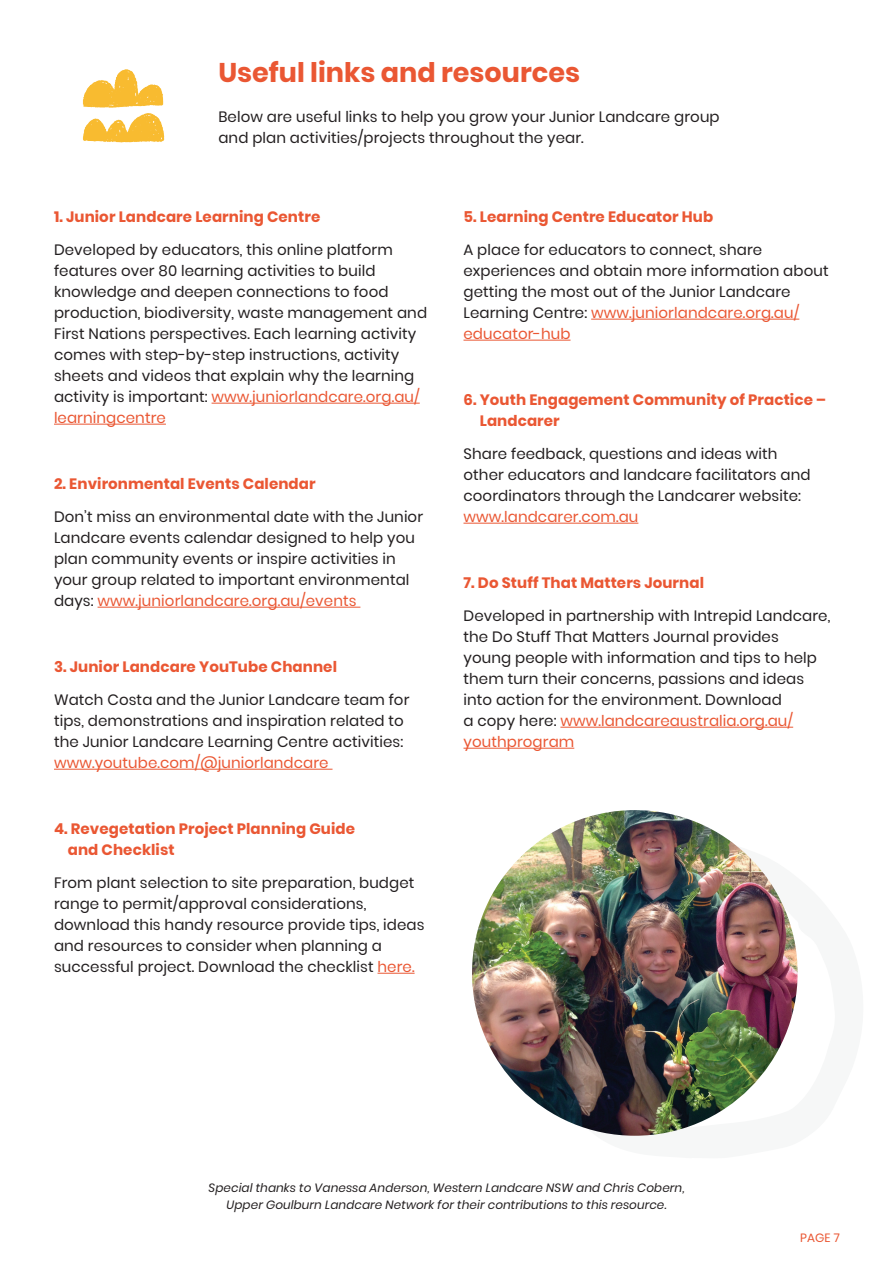
<style>
.page{position:relative;width:893px;height:1263px;background:#fff}
.page>*{position:absolute;margin:0;border:0;box-sizing:border-box;transform-origin:0 0}
.t1{font:700 27px "Poppins";color:#ea5733}
.t2{font:15px/21px "Poppins";letter-spacing:.005em;color:#231f20}
.t3{font:700 15px/21px "Poppins";letter-spacing:.005em;color:#ea5733}
.t4{font:15px "Poppins";letter-spacing:.005em;color:#ea5733}
.t5{font:italic 12px/16.5px "Poppins";letter-spacing:.005em;color:#231f20;text-align:center}
.t6{font:12px "Poppins";color:#ea5733}
.s1{color:#ea5733}
</style>
<div class="page">
<hr style="left:212px;top:403px;width:208px;height:1px;background:#ea5733">
<hr style="left:54px;top:424px;width:112px;height:1px;background:#ea5733">
<hr style="left:98px;top:607px;width:262px;height:1px;background:#ea5733">
<hr style="left:54px;top:769px;width:279px;height:1px;background:#ea5733">
<hr style="left:378px;top:973px;width:37px;height:1px;background:#ea5733">
<hr style="left:591px;top:319px;width:208px;height:1px;background:#ea5733">
<hr style="left:463px;top:340px;width:107px;height:1px;background:#ea5733">
<hr style="left:463px;top:523px;width:175px;height:1px;background:#ea5733">
<hr style="left:560px;top:727px;width:233px;height:1px;background:#ea5733">
<hr style="left:463px;top:748px;width:111px;height:1px;background:#ea5733">
<img style="left:82px;top:69px;width:83px;height:74px">
<img style="left:472px;top:810px;width:326px;height:326px;border-radius:163px">
<h1 class="t1" style="left:218px;top:57px;width:363px">Useful links and resources</h1>
<p class="t2" style="left:218px;top:106px;width:503px">Below are useful links to help you grow your Junior Landcare group and plan activities/projects throughout the year.</p>
<p class="t3" style="left:54px;top:206px;width:268px">1. Junior Landcare Learning Centre</p>
<p class="t2" style="left:54px;top:239px;width:375px">Developed by educators, this online platform features over 80 learning activities to build knowledge and deepen connections to food production, biodiversity, waste management and First Nations perspectives. Each learning activity comes with step-by-step instructions, activity sheets and videos that explain why the learning activity is important: <span class="s1">www.juniorlandcare.org.au/ learningcentre</span></p>
<p class="t3" style="left:54px;top:473px;width:263px">2. Environmental Events Calendar</p>
<p class="t2" style="left:54px;top:506px;width:371px">Don’t miss an environmental date with the Junior Landcare events calendar designed to help you plan community events or inspire activities in your group related to important environmental days: <span class="s1">www.juniorlandcare.org.au/events</span></p>
<p class="t3" style="left:54px;top:656px;width:284px">3. Junior Landcare YouTube Channel</p>
<p class="t2" style="left:54px;top:689px;width:357px">Watch Costa and the Junior Landcare team for tips, demonstrations and inspiration related to the Junior Landcare Learning Centre activities:</p>
<p class="t4" style="left:54px;top:754px;width:276px">www.youtube.com/@juniorlandcare</p>
<p class="t3" style="left:68px;top:818px;width:289px;text-indent:-14px">4. Revegetation Project Planning Guide and Checklist</p>
<p class="t2" style="left:54px;top:872px;width:372px">From plant selection to site preparation, budget range to permit/approval considerations, download this handy resource provide tips, ideas and resources to consider when planning a successful project. Download the checklist <span class="s1">here.</span></p>
<p class="t3" style="left:463px;top:206px;width:251px">5. Learning Centre Educator Hub</p>
<p class="t2" style="left:463px;top:239px;width:367px">A place for educators to connect, share experiences and obtain more information about getting the most out of the Junior Landcare Learning Centre: <span class="s1">www.juniorlandcare.org.au/ educator-hub</span></p>
<p class="t3" style="left:480px;top:389px;width:348px;text-indent:-16px">6. Youth Engagement Community of Practice –<br>Landcarer</p>
<p class="t2" style="left:463px;top:443px;width:349px">Share feedback, questions and ideas with other educators and landcare facilitators and coordinators through the Landcarer website:</p>
<p class="t4" style="left:463px;top:508px;width:176px">www.landcarer.com.au</p>
<p class="t3" style="left:463px;top:572px;width:242px">7. Do Stuff That Matters Journal</p>
<p class="t2" style="left:463px;top:605px;width:368px">Developed in partnership with Intrepid Landcare, the Do Stuff That Matters Journal provides<br>young people with information and tips to help them turn their concerns, passions and ideas into action for the environment. Download<br>a copy here: <span class="s1">www.landcareaustralia.org.au/ youthprogram</span></p>
<p class="t5" style="left:208px;top:1180px;width:477px">Special thanks to Vanessa Anderson, Western Landcare NSW and Chris Cobern,<br>Upper Goulburn Landcare Network for their contributions to this resource.</p>
<p class="t6" style="left:800px;top:1230px;width:41px">PAGE 7</p>
</div>
